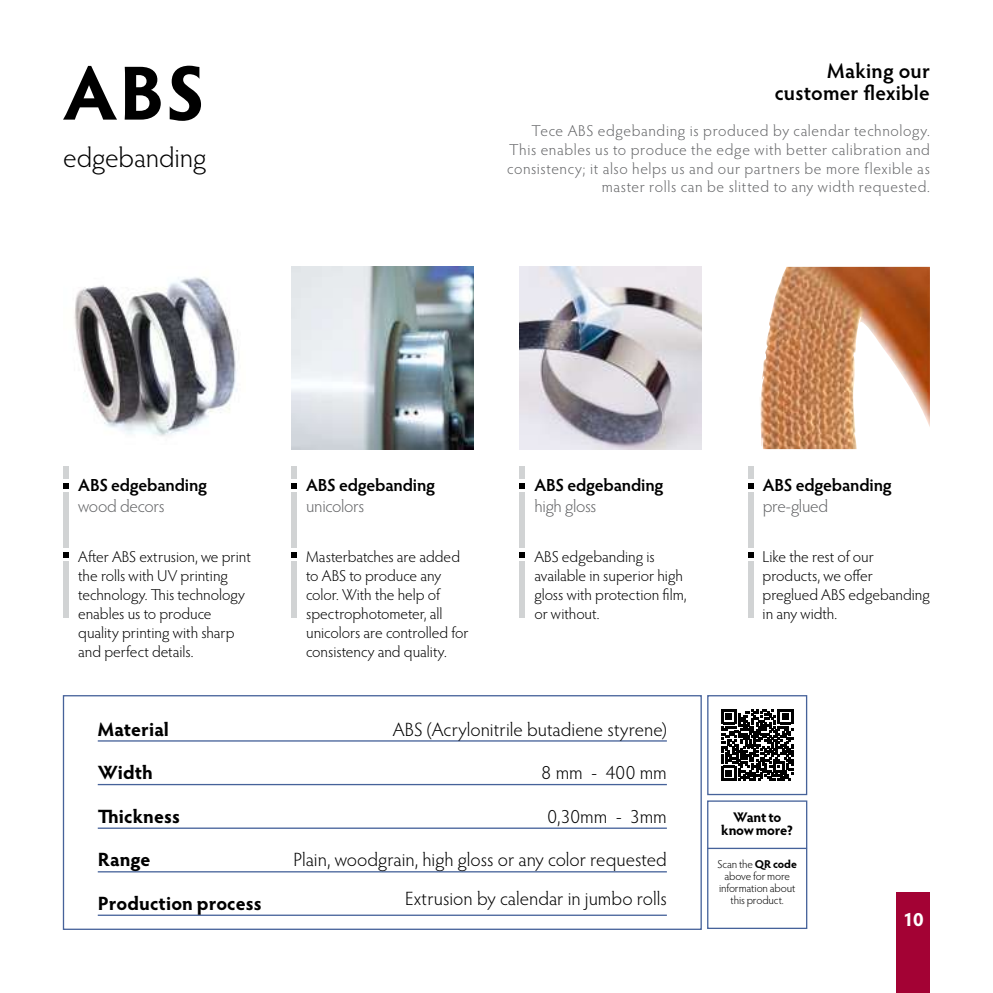
<style>
.page{position:relative;width:993px;height:993px;background:#fff}
.page>*{position:absolute;margin:0;border:0;box-sizing:border-box;transform-origin:0 0}
.t1{font:700 77px "Hypatia Sans Pro";color:#000}
.t2{font:300 28px "Hypatia Sans Pro";letter-spacing:-.005em;color:#000}
.t3{font:600 21px "Hypatia Sans Pro";letter-spacing:.01em;color:#000}
.t4{font:300 19.25px "Hypatia Sans Pro";color:#000}
.t5{font:700 19.25px "Hypatia Sans Pro";letter-spacing:.005em;color:#000}
.t6{font:700 19.25px "Hypatia Sans Pro";color:#fff}
.t7{font:600 17.5px "Hypatia Sans Pro";letter-spacing:-.01em;color:#000}
.t8{font:300 17.5px "Hypatia Sans Pro";letter-spacing:-.015em;color:#636466}
.t9{font:300 15.75px/18.9px "Hypatia Sans Pro";color:#000}
.t10{font:300 15.75px/18.9px "Hypatia Sans Pro";letter-spacing:.04em;color:#636466;text-align:right}
.t11{font:700 14px/13.1px "Hypatia Sans Pro";letter-spacing:-.015em;color:#000;text-align:center}
.t12{font:300 11.38px/12.2px "Hypatia Sans Pro";letter-spacing:-.01em;color:#000;text-align:center}
.s1{font-weight:700}
</style>
<div class="page">
<div style="left:63px;top:466px;width:6px;height:151px;background:#d1d3d4"></div>
<img style="left:74px;top:277px;width:164px;height:159px">
<img style="left:291px;top:267px;width:182px;height:182px">
<img style="left:519px;top:267px;width:182px;height:182px">
<img style="left:760px;top:267px;width:169px;height:182px">
<div style="left:60px;top:548px;width:12px;height:12px;background:#fff"></div>
<svg style="left:63px;top:552px;width:6px;height:5px"></svg>
<div style="left:60px;top:479px;width:12px;height:12px;background:#fff"></div>
<svg style="left:63px;top:483px;width:6px;height:5px"></svg>
<div style="left:291px;top:466px;width:6px;height:151px;background:#d1d3d4"></div>
<div style="left:288px;top:548px;width:12px;height:12px;background:#fff"></div>
<svg style="left:291px;top:552px;width:6px;height:5px"></svg>
<div style="left:288px;top:479px;width:12px;height:12px;background:#fff"></div>
<svg style="left:291px;top:483px;width:6px;height:5px"></svg>
<div style="left:519px;top:466px;width:6px;height:151px;background:#d1d3d4"></div>
<hr style="left:98px;top:740px;width:568px;height:1px;background:#46629a">
<hr style="left:98px;top:783px;width:568px;height:2px;background:#46629a">
<hr style="left:98px;top:827px;width:568px;height:1px;background:#46629a">
<hr style="left:98px;top:870px;width:568px;height:2px;background:#46629a">
<div style="left:516px;top:548px;width:12px;height:12px;background:#fff"></div>
<svg style="left:519px;top:552px;width:6px;height:5px"></svg>
<div style="left:516px;top:479px;width:12px;height:12px;background:#fff"></div>
<svg style="left:519px;top:483px;width:6px;height:5px"></svg>
<div style="left:747px;top:466px;width:6px;height:151px;background:#d1d3d4"></div>
<svg style="left:747px;top:548px;width:7px;height:12px"></svg>
<svg style="left:747px;top:551px;width:6px;height:6px"></svg>
<svg style="left:747px;top:479px;width:7px;height:12px"></svg>
<svg style="left:747px;top:483px;width:6px;height:5px"></svg>
<div style="left:63px;top:694px;width:638px;height:235px;border:1px solid #46629a"></div>
<div style="left:706px;top:800px;width:101px;height:128px;border:1px solid #46629a"></div>
<div style="left:707px;top:694px;width:100px;height:100px;border:1px solid #46629a"></div>
<svg style="left:721px;top:709px;width:71px;height:71px"></svg>
<hr style="left:707px;top:847px;width:99px;height:1px;background:#46629a">
<hr style="left:98px;top:914px;width:568px;height:1px;background:#46629a">
<div style="left:896px;top:892px;width:33px;height:100px;background:#a30234"></div>
<h1 class="t1" style="left:63px;top:38px;width:144px">ABS</h1>
<h2 class="t2" style="left:63px;top:139px;width:145px">edgebanding</h2>
<h3 class="t3" style="left:826px;top:57px;width:104px">Making our</h3>
<h3 class="t3" style="left:774px;top:78px;width:157px">customer flexible</h3>
<p class="t10" style="left:507px;top:120px;width:424px">Tece ABS edgebanding is produced by calendar technology.<br>This enables us to produce the edge with better calibration and consistency; it also helps us and our partners be more flexible as master rolls can be slitted to any width requested.</p>
<p class="t7" style="left:78px;top:472px;width:130px">ABS edgebanding</p>
<p class="t8" style="left:78px;top:494px;width:88px">wood decors</p>
<p class="t9" style="left:78px;top:547px;width:174px">After ABS extrusion, we print the rolls with UV printing technology. This technology enables us to produce quality printing with sharp and perfect details.</p>
<p class="t9" style="left:306px;top:547px;width:164px">Masterbatches are added to ABS to produce any color. With the help of spectrophotometer, all unicolors are controlled for consistency and quality.</p>
<p class="t9" style="left:534px;top:547px;width:154px">ABS edgebanding is available in superior high gloss with protection film, or without.</p>
<p class="t9" style="left:762px;top:547px;width:169px">Like the rest of our products, we offer preglued ABS edgebanding in any width.</p>
<p class="t7" style="left:306px;top:472px;width:130px">ABS edgebanding</p>
<p class="t8" style="left:306px;top:494px;width:60px">unicolors</p>
<p class="t7" style="left:534px;top:472px;width:130px">ABS edgebanding</p>
<p class="t8" style="left:534px;top:494px;width:63px">high gloss</p>
<p class="t7" style="left:762px;top:472px;width:130px">ABS edgebanding</p>
<p class="t8" style="left:762px;top:494px;width:67px">pre-glued</p>
<p class="t5" style="left:98px;top:715px;width:73px">Material</p>
<p class="t4" style="left:392px;top:716px;width:275px">ABS (Acrylonitrile butadiene styrene)</p>
<p class="t5" style="left:98px;top:758px;width:57px">Width</p>
<p class="t4" style="left:541px;top:759px;width:127px">8 mm - 400 mm</p>
<p class="t5" style="left:98px;top:802px;width:84px">Thickness</p>
<p class="t4" style="left:547px;top:803px;width:121px">0,30mm - 3mm</p>
<p class="t5" style="left:98px;top:845px;width:54px">Range</p>
<p class="t4" style="left:293px;top:847px;width:374px">Plain, woodgrain, high gloss or any color requested</p>
<p class="t5" style="left:98px;top:889px;width:165px">Production process</p>
<p class="t4" style="left:405px;top:885px;width:263px">Extrusion by calendar in jumbo rolls</p>
<p class="t11" style="left:721px;top:809px;width:73px">Want to know more?</p>
<p class="t12" style="left:717px;top:856px;width:81px">Scan the <span class="s1">QR code </span>above for more information about this product.</p>
<p class="t6" style="left:902px;top:905px;width:23px">10</p>
</div>
